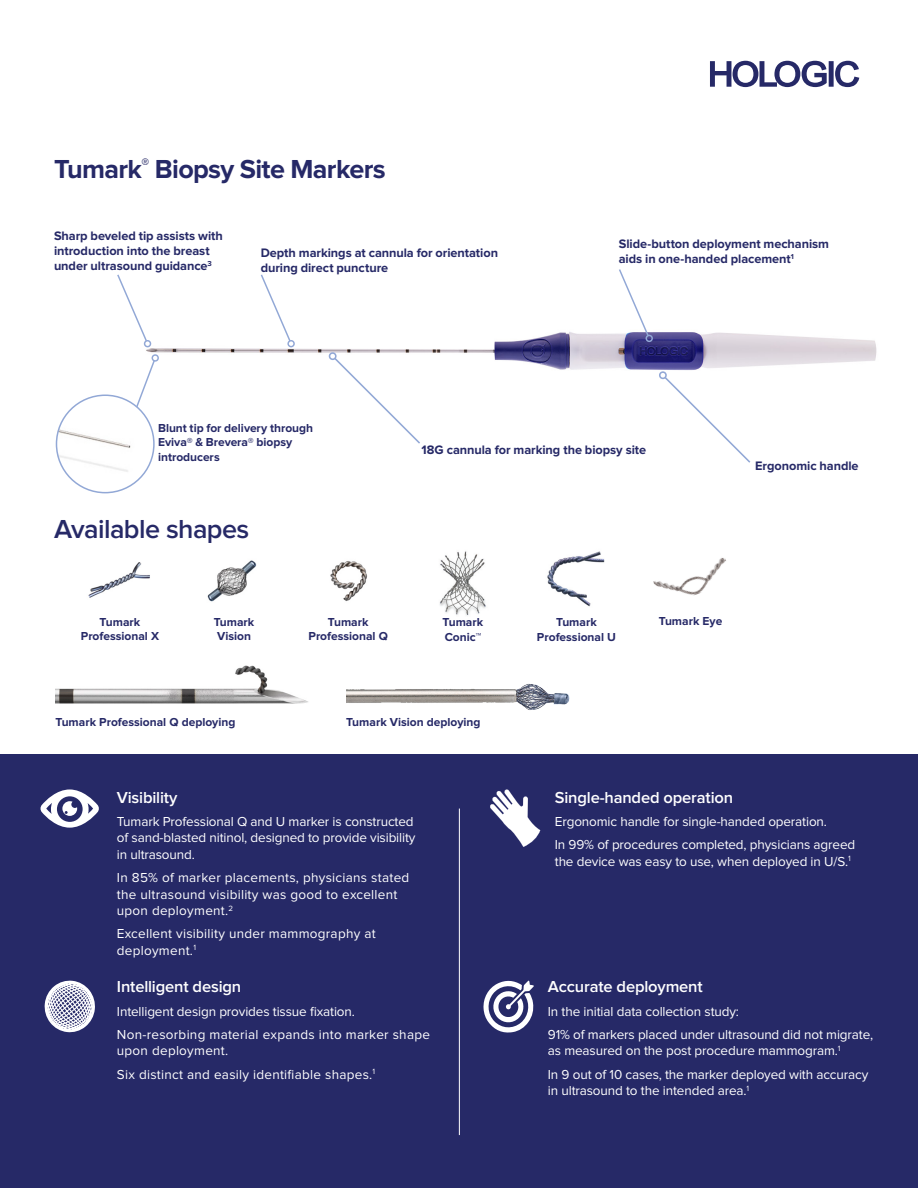
<style>
.page{position:relative;width:918px;height:1188px;background:#fff}
.page>*{position:absolute;margin:0;border:0;box-sizing:border-box;transform-origin:0 0}
.t1{font:700 27px "Proxima Nova";letter-spacing:-.025em;color:#262967}
.t2{font:600 27px "Proxima Nova";letter-spacing:-.02em;color:#262967}
.t3{font:600 16.5px "Proxima Nova";letter-spacing:-.01em;color:#fff}
.t4{font:13.5px/16.5px "Proxima Nova";letter-spacing:-.01em;color:#fff}
.t5{font:13.5px/16.5px "Proxima Nova";letter-spacing:.02em;color:#fff}
.t6{font:700 12.75px/15px "Proxima Nova";letter-spacing:-.005em;color:#262967}
.t7{font:700 12px/14.4px "Proxima Nova";color:#262967;text-align:center}
</style>
<div class="page">
<div style="left:0;top:755px;width:918px;height:433px;background:#262967"></div>
<img style="left:99px;top:332px;width:778px;height:162px">
<svg style="left:657px;top:370px;width:95px;height:94px"></svg>
<svg style="left:327px;top:351px;width:95px;height:94px"></svg>
<hr style="left:459px;top:809px;width:1px;height:326px;background:#fff">
<svg style="left:40px;top:789px;width:59px;height:39px"></svg>
<svg style="left:710px;top:61px;width:149px;height:26px"></svg>
<svg style="left:45px;top:981px;width:50px;height:51px"></svg>
<svg style="left:490px;top:789px;width:50px;height:58px"></svg>
<svg style="left:483px;top:980px;width:51px;height:53px"></svg>
<img style="left:88px;top:562px;width:62px;height:36px">
<img style="left:330px;top:561px;width:37px;height:40px">
<img style="left:207px;top:560px;width:50px;height:42px">
<img style="left:56px;top:665px;width:252px;height:39px">
<img style="left:346px;top:684px;width:224px;height:26px">
<svg style="left:116px;top:274px;width:32px;height:69px"></svg>
<div style="left:144px;top:340px;width:7px;height:7px;border:1px solid #92a8d6;border-radius:50%"></div>
<svg style="left:259px;top:274px;width:33px;height:69px"></svg>
<div style="left:287px;top:340px;width:8px;height:7px;border:1px solid #92a8d6;border-radius:50%"></div>
<svg style="left:618px;top:269px;width:32px;height:69px"></svg>
<div style="left:646px;top:335px;width:7px;height:7px;border:1px solid #92a8d6;border-radius:50%"></div>
<svg style="left:127px;top:354px;width:34px;height:76px"></svg>
<img style="left:56px;top:395px;width:98px;height:98px;border-radius:49px">
<div style="left:56px;top:395px;width:99px;height:98px;border:2px solid #92a8d6;border-radius:50%"></div>
<img style="left:547px;top:551px;width:58px;height:56px">
<img style="left:439px;top:551px;width:47px;height:65px">
<img style="left:653px;top:558px;width:73px;height:38px">
<p class="t1" style="left:54px;top:157px;width:333px">Tumark<sup>®</sup> Biopsy Site Markers</p>
<p class="t6" style="left:54px;top:229px;width:170px">Sharp beveled tip assists with introduction into the breast under ultrasound guidance<sup>3</sup></p>
<p class="t6" style="left:261px;top:246px;width:239px">Depth markings at cannula for orientation during direct puncture</p>
<p class="t6" style="left:619px;top:237px;width:212px">Slide-button deployment mechanism aids in one-handed placement<sup>1</sup></p>
<p class="t7" style="left:158px;top:421px;width:157px;text-align:left">Blunt tip for delivery through<br>Eviva® &amp; Brevera® biopsy introducers</p>
<p class="t2" style="left:54px;top:516px;width:197px">Available shapes</p>
<p class="t7" style="left:81px;top:615px;width:80px">Tumark<br>Professional X</p>
<p class="t7" style="left:309px;top:615px;width:81px">Tumark<br>Professional Q</p>
<p class="t7" style="left:214px;top:615px;width:42px;text-align:left">Tumark<br>Vision</p>
<p class="t6" style="left:422px;top:443px;width:226px">18G cannula for marking the biopsy site</p>
<p class="t7" style="left:443px;top:616px;width:42px;text-align:left">Tumark<br>Conic™</p>
<p class="t7" style="left:659px;top:615px;width:65px">Tumark Eye</p>
<p class="t7" style="left:537px;top:616px;width:81px">Tumark<br>Professional U</p>
<p class="t7" style="left:56px;top:716px;width:181px">Tumark Professional Q deploying</p>
<p class="t7" style="left:346px;top:716px;width:136px">Tumark Vision deploying</p>
<p class="t6" style="left:755px;top:459px;width:105px">Ergonomic handle</p>
<p class="t3" style="left:117px;top:789px;width:62px">Visibility</p>
<p class="t4" style="left:117px;top:814px;width:300px">Tumark Professional Q and U marker is constructed of sand-blasted nitinol, designed to provide visibility in ultrasound.</p>
<p class="t5" style="left:117px;top:870px;width:294px">In 85% of marker placements, physicians stated the ultrasound visibility was good to excellent upon deployment.<sup>2</sup></p>
<p class="t5" style="left:117px;top:926px;width:260px">Excellent visibility under mammography at deployment.<sup>1</sup></p>
<p class="t3" style="left:117px;top:979px;width:126px">Intelligent design</p>
<p class="t4" style="left:117px;top:1004px;width:240px">Intelligent design provides tissue fixation.</p>
<p class="t5" style="left:117px;top:1027px;width:315px">Non-resorbing material expands into marker shape upon deployment.</p>
<p class="t5" style="left:117px;top:1067px;width:260px">Six distinct and easily identifiable shapes.<sup>1</sup></p>
<p class="t3" style="left:555px;top:789px;width:180px">Single-handed operation</p>
<p class="t4" style="left:555px;top:814px;width:274px">Ergonomic handle for single-handed operation.</p>
<p class="t4" style="left:555px;top:837px;width:302px">In 99% of procedures completed, physicians agreed the device was easy to use, when deployed in U/S.<sup>1</sup></p>
<p class="t3" style="left:548px;top:979px;width:156px">Accurate deployment</p>
<p class="t4" style="left:548px;top:1004px;width:193px">In the initial data collection study:</p>
<p class="t4" style="left:548px;top:1027px;width:327px">91% of markers placed under ultrasound did not migrate, as measured on the post procedure mammogram.<sup>1</sup></p>
<p class="t4" style="left:548px;top:1067px;width:322px">In 9 out of 10 cases, the marker deployed with accuracy in ultrasound to the intended area.<sup>1</sup></p>
</div>
